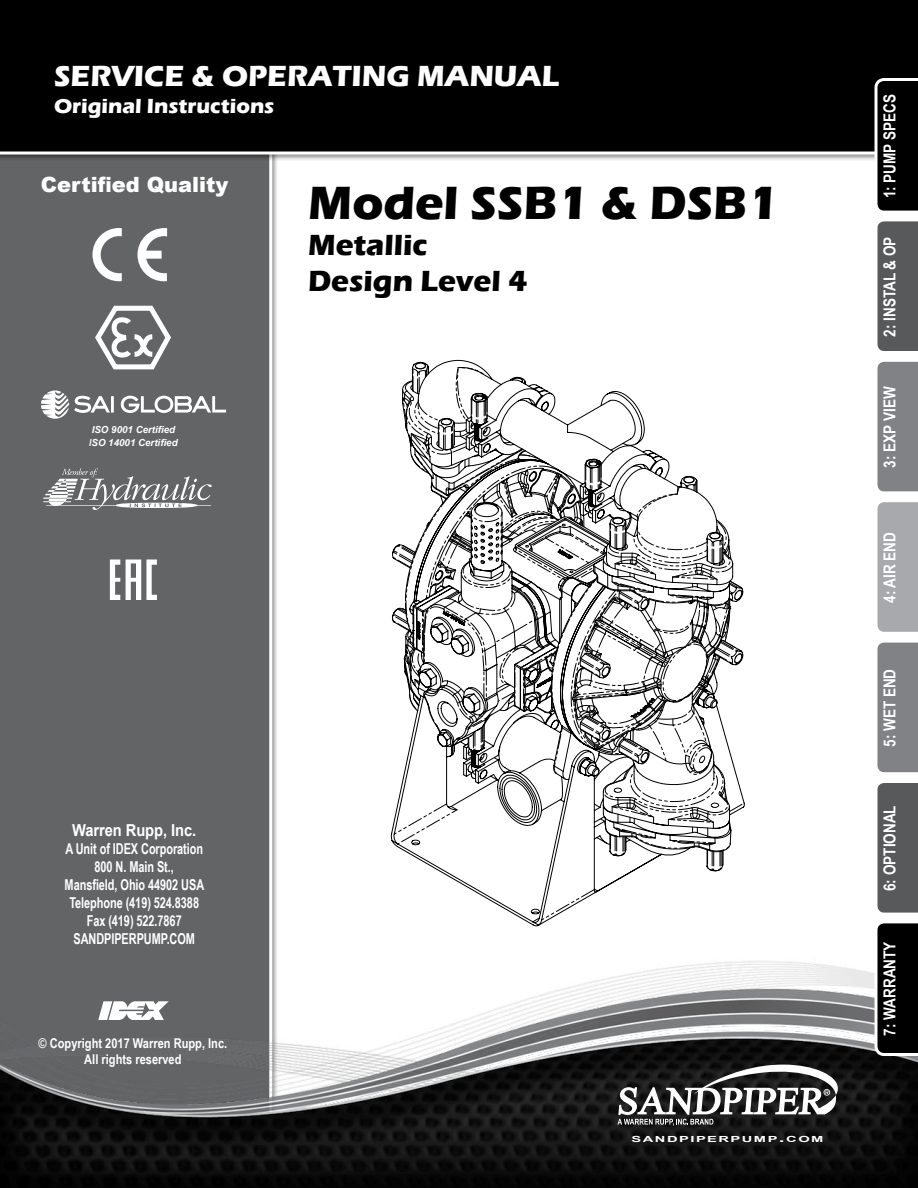
<style>
.page{position:relative;width:918px;height:1188px;background:#fff}
.page>*{position:absolute;margin:0;border:0;box-sizing:border-box;transform-origin:0 0}
.t1{font:700 48px "Eras ITC";color:#000}
.t2{font:700 30px "Eras ITC";color:#fff}
.t3{font:700 30px/36px "Eras ITC";color:#000}
.t4{font:700 21px "Eras ITC";color:#fff}
.t5{font:900 21px "Arial";color:#fff}
.t6{font:700 16.5px "Arial Narrow";color:#fff}
.t7{font:700 16.5px "Arial";letter-spacing:-.005em;color:#fff;scale:.89 1}
.t8{font:700 15px/18px "Arial Narrow";letter-spacing:-.005em;color:#fff;text-align:center;scale:.89 1}
.t9{font:700 13.5px/16.2px "Arial Narrow";color:#fff;text-align:center}
.t10{font:italic 700 9.75px/12.9px "Arial";color:#fff}
.t11{font:700 8.4px "Arial";letter-spacing:.1em;color:#fff;scale:1.75 1}
.s1{font-family:"Arial Narrow"}
.s2{font-size:12px}
</style>
<div class="page">
<svg style="left:532px;top:889px;width:66px;height:33px"></svg>
<svg style="left:393px;top:362px;width:352px;height:508px"></svg>
<div style="left:0;top:161px;width:270px;height:792px;background:#636466"></div>
<div style="left:0;top:0;width:918px;height:161px;background:#000;opacity:.45"></div>
<div style="left:0;top:0;width:918px;height:154px;background:#000"></div>
<img style="left:0;top:953px;width:918px;height:235px">
<svg style="left:617px;top:1065px;width:221px;height:61px"></svg>
<svg style="left:137px;top:228px;width:30px;height:53px"></svg>
<svg style="left:92px;top:228px;width:30px;height:53px"></svg>
<svg style="left:91px;top:303px;width:83px;height:69px"></svg>
<svg style="left:43px;top:468px;width:169px;height:42px;background:#868788"></svg>
<svg style="left:98px;top:1001px;width:71px;height:19px"></svg>
<svg style="left:874px;top:78px;width:44px;height:978px;background:#6f7072"></svg>
<svg style="left:41px;top:391px;width:73px;height:28px"></svg>
<svg style="left:121px;top:396px;width:105px;height:17px"></svg>
<svg style="left:110px;top:559px;width:10px;height:41px"></svg>
<svg style="left:126px;top:559px;width:31px;height:41px"></svg>
<h2 class="t2" style="left:54px;top:58px;width:507px">SERVICE &amp; OPERATING MANUAL</h2>
<h3 class="t4" style="left:54px;top:94px;width:222px">Original Instructions</h3>
<p class="t6" style="left:877px;top:198px;width:106px;rotate:-90deg">1: PUMP SPECS</p>
<p class="t6" style="left:877px;top:337px;width:102px;rotate:-90deg">2: INSTAL &amp; OP</p>
<h3 class="t5" style="left:41px;top:169px;width:189px">Certified Quality</h3>
<h1 class="t1" style="left:308px;top:175px;width:472px">Model SSB1 &amp; DSB1</h1>
<h2 class="t3" style="left:308px;top:227px;width:221px">Metallic<br>Design Level 4</h2>
<p class="t10" style="left:89px;top:423px;width:90px">ISO 9001 Certified<br><span class="s1">I</span>SO 14001 Certified</p>
<p class="t7" style="left:72px;top:819px;width:141px">Warren Rupp, Inc.</p>
<p class="t8" style="left:65px;top:839px;width:158px">A Unit of IDEX Corporation<br>800 N. Main St.,<br>Mansfield, Ohio 44902 USA<br>Telephone (419) 524.8388<br>Fax (419) 522.7867<br>SANDPIPERPUMP.COM</p>
<p class="t9" style="left:39px;top:1034px;width:190px">© Copyright 2017 Warren Rupp, Inc.<br>All rights reserved</p>
<p class="t11" style="left:632px;top:1133px;width:111px">SANDPIPERPUMP<span class="s2">.</span>COM</p>
<p class="t6" style="left:877px;top:468px;width:82px;rotate:-90deg">3: EXP VIEW</p>
<p class="t6" style="left:877px;top:603px;width:72px;rotate:-90deg">4: AIR END</p>
<p class="t6" style="left:877px;top:747px;width:80px;rotate:-90deg">5: WET END</p>
<p class="t6" style="left:877px;top:891px;width:87px;rotate:-90deg">6: OPTIONAL</p>
<p class="t6" style="left:877px;top:1036px;width:95px;rotate:-90deg">7: WARRANTY</p>
</div>
